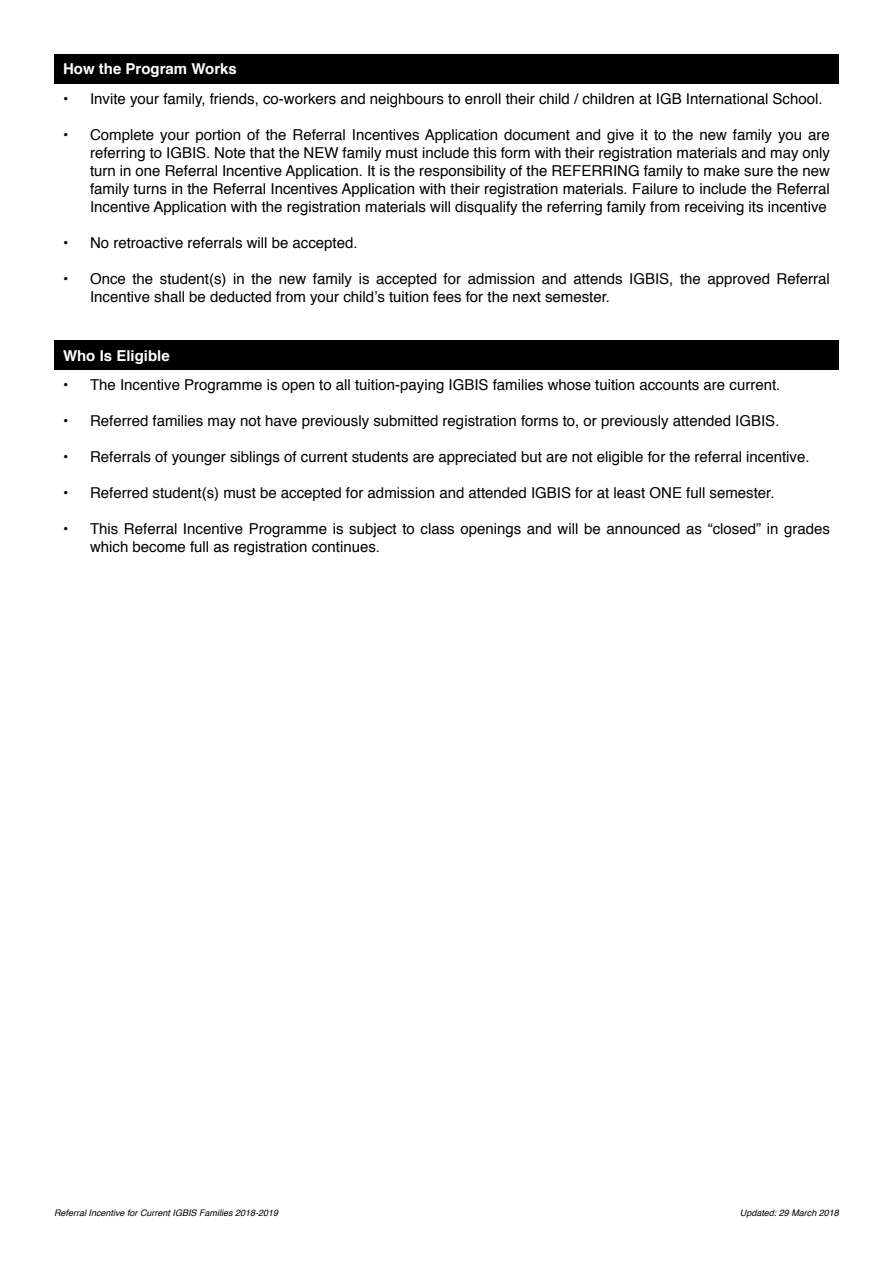
<style>
.page{position:relative;width:893px;height:1263px;background:#fff}
.page>*{position:absolute;margin:0;border:0;box-sizing:border-box;transform-origin:0 0}
.t1{font:15px/18px "Helvetica";color:#000}
.t2{font:700 15px "Helvetica";color:#fff}
.t3{font:italic 9px "Helvetica";color:#000}
</style>
<div class="page">
<div style="left:54px;top:54px;width:785px;height:29px;background:#000"></div>
<div style="left:54px;top:340px;width:785px;height:30px;background:#000"></div>
<p class="t2" style="left:63px;top:57px;width:175px">How the Program Works</p>
<p class="t1" style="left:63px;top:90px;width:761px">• Invite your family, friends, co-workers and neighbours to enroll their child / children at IGB International School.</p>
<p class="t1" style="left:90px;top:126px;width:741px;text-align:justify;text-indent:-27px">• Complete your portion of the Referral Incentives Application document and give it to the new family you are referring to IGBIS. Note that the NEW family must include this form with their registration materials and may only turn in one Referral Incentive Application. It is the responsibility of the REFERRING family to make sure the new family turns in the Referral Incentives Application with their registration materials. Failure to include the Referral Incentive Application with the registration materials will disqualify the referring family from receiving its incentive</p>
<p class="t1" style="left:63px;top:234px;width:296px">• No retroactive referrals will be accepted.</p>
<p class="t1" style="left:90px;top:270px;width:741px;text-indent:-27px">• Once the student(s) in the new family is accepted for admission and attends IGBIS, the approved Referral<br>Incentive shall be deducted from your child’s tuition fees for the next semester.</p>
<p class="t2" style="left:63px;top:343px;width:108px">Who Is Eligible</p>
<p class="t1" style="left:63px;top:376px;width:719px">• The Incentive Programme is open to all tuition-paying IGBIS families whose tuition accounts are current.</p>
<p class="t1" style="left:63px;top:412px;width:718px">• Referred families may not have previously submitted registration forms to, or previously attended IGBIS.</p>
<p class="t1" style="left:63px;top:448px;width:748px">• Referrals of younger siblings of current students are appreciated but are not eligible for the referral incentive.</p>
<p class="t1" style="left:63px;top:484px;width:713px">• Referred student(s) must be accepted for admission and attended IGBIS for at least ONE full semester.</p>
<p class="t1" style="left:90px;top:520px;width:741px;text-indent:-27px">• This Referral Incentive Programme is subject to class openings and will be announced as “closed” in grades which become full as registration continues.</p>
<p class="t3" style="left:54px;top:1205px;width:226px">Referral Incentive for Current IGBIS Families 2018-2019</p>
<p class="t3" style="left:740px;top:1205px;width:101px">Updated: 29 March 2018</p>
</div>
